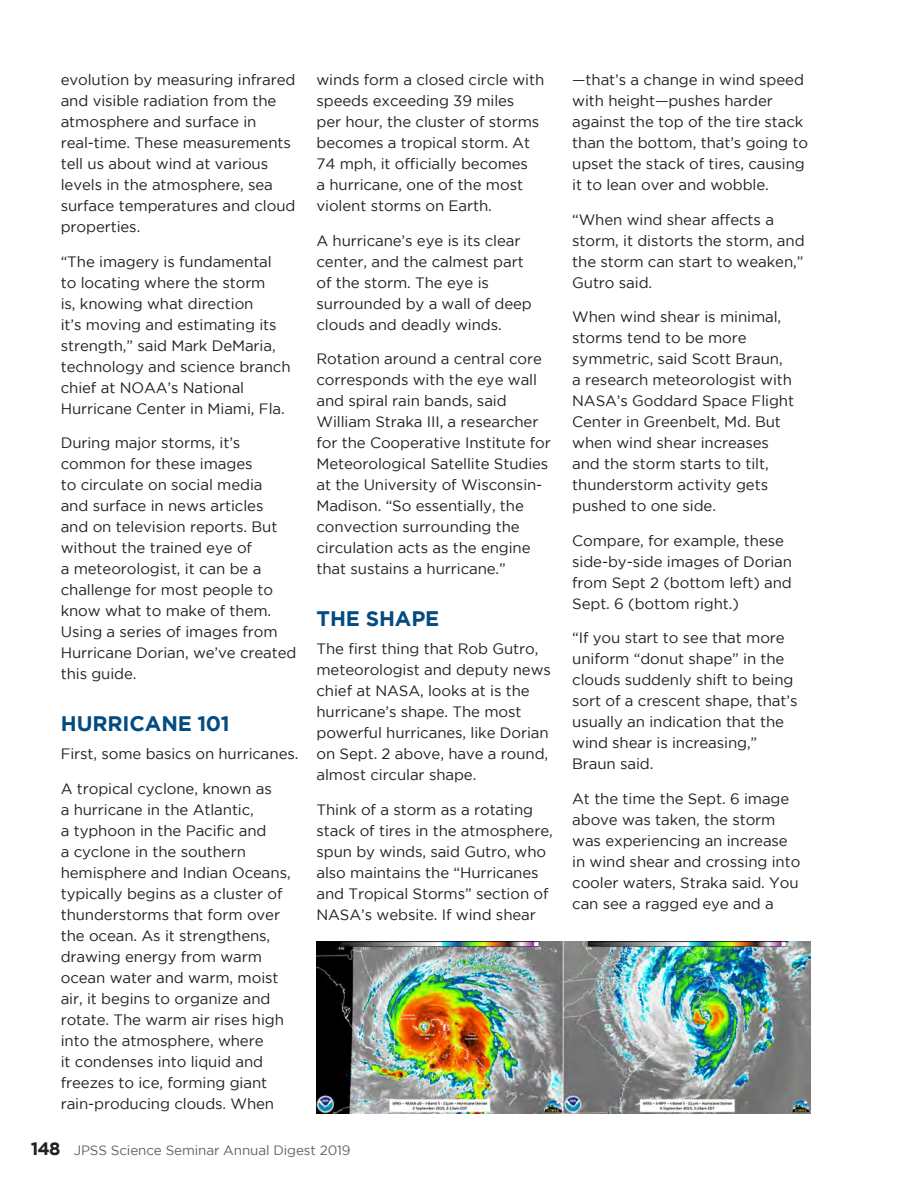
<style>
.page{position:relative;width:918px;height:1188px;background:#fff}
.page>*{position:absolute;margin:0;border:0;box-sizing:border-box;transform-origin:0 0}
.Subhead{font:700 21px "Gotham";letter-spacing:-.005em;color:#034c81}
.Body{font:15px/21px "Gotham";letter-spacing:-.005em;color:#231f20}
.t1{font:13.5px "Gotham";letter-spacing:-.01em;color:#636366}
.s1{font-weight:700;font-size:18px;color:#231f20}
</style>
<div class="page">
<img style="left:316px;top:942px;width:494px;height:172px">
<p class="Body" style="left:61px;top:69px;width:236px">evolution by measuring infrared and visible radiation from the atmosphere and surface in real-time. These measurements tell us about wind at various levels in the atmosphere, sea surface temperatures and cloud properties.</p>
<p class="Body" style="left:61px;top:251px;width:231px">“The imagery is fundamental to locating where the storm<br>is, knowing what direction<br>it’s moving and estimating its strength,” said Mark DeMaria, technology and science branch chief at NOAA’s National<br>Hurricane Center in Miami, Fla.</p>
<p class="Body" style="left:61px;top:432px;width:237px">During major storms, it’s common for these images<br>to circulate on social media<br>and surface in news articles<br>and on television reports. But without the trained eye of<br>a meteorologist, it can be a challenge for most people to know what to make of them.<br>Using a series of images from<br>Hurricane Dorian, we’ve created this guide.</p>
<h2 class="Subhead" style="left:61px;top:712px;width:170px">HURRICANE 101</h2>
<p class="Body" style="left:61px;top:743px;width:239px">First, some basics on hurricanes.</p>
<p class="Body" style="left:61px;top:778px;width:231px">A tropical cyclone, known as<br>a hurricane in the Atlantic,<br>a typhoon in the Pacific and<br>a cyclone in the southern hemisphere and Indian Oceans, typically begins as a cluster of thunderstorms that form over the ocean. As it strengthens, drawing energy from warm ocean water and warm, moist air, it begins to organize and rotate. The warm air rises high into the atmosphere, where<br>it condenses into liquid and freezes to ice, forming giant rain-producing clouds. When</p>
<p class="Body" style="left:316px;top:69px;width:229px">winds form a closed circle with speeds exceeding 39 miles<br>per hour, the cluster of storms becomes a tropical storm. At<br>74 mph, it officially becomes<br>a hurricane, one of the most violent storms on Earth.</p>
<p class="Body" style="left:316px;top:230px;width:217px">A hurricane’s eye is its clear center, and the calmest part of the storm. The eye is surrounded by a wall of deep clouds and deadly winds.</p>
<p class="Body" style="left:316px;top:348px;width:236px">Rotation around a central core corresponds with the eye wall and spiral rain bands, said<br>William Straka III, a researcher for the Cooperative Institute for<br>Meteorological Satellite Studies at the University of Wisconsin-<br>Madison. “So essentially, the convection surrounding the circulation acts as the engine that sustains a hurricane.”</p>
<h2 class="Subhead" style="left:317px;top:607px;width:124px">THE SHAPE</h2>
<p class="Body" style="left:316px;top:638px;width:236px">The first thing that Rob Gutro, meteorologist and deputy news chief at NASA, looks at is the hurricane’s shape. The most powerful hurricanes, like Dorian on Sept. 2 above, have a round, almost circular shape.</p>
<p class="Body" style="left:316px;top:799px;width:238px">Think of a storm as a rotating stack of tires in the atmosphere, spun by winds, said Gutro, who also maintains the “Hurricanes and Tropical Storms” section of<br>NASA’s website. If wind shear</p>
<p class="t1" style="left:31px;top:1143px;width:321px"><span class="s1">148</span> JPSS Science Seminar Annual Digest 2019</p>
<p class="Body" style="left:572px;top:69px;width:237px">—that’s a change in wind speed with height—pushes harder against the top of the tire stack than the bottom, that’s going to upset the stack of tires, causing it to lean over and wobble.</p>
<p class="Body" style="left:572px;top:209px;width:234px">“When wind shear affects a storm, it distorts the storm, and the storm can start to weaken,”<br>Gutro said.</p>
<p class="Body" style="left:572px;top:306px;width:223px">When wind shear is minimal, storms tend to be more symmetric, said Scott Braun, a research meteorologist with<br>NASA’s Goddard Space Flight<br>Center in Greenbelt, Md. But when wind shear increases and the storm starts to tilt, thunderstorm activity gets pushed to one side.</p>
<p class="Body" style="left:572px;top:530px;width:221px">Compare, for example, these side-by-side images of Dorian from Sept 2 (bottom left) and<br>Sept. 6 (bottom right.)</p>
<p class="Body" style="left:572px;top:627px;width:227px">“If you start to see that more uniform “donut shape” in the clouds suddenly shift to being sort of a crescent shape, that’s usually an indication that the wind shear is increasing,”<br>Braun said.</p>
<p class="Body" style="left:572px;top:788px;width:230px">At the time the Sept. 6 image above was taken, the storm was experiencing an increase in wind shear and crossing into cooler waters, Straka said. You can see a ragged eye and a</p>
</div>
